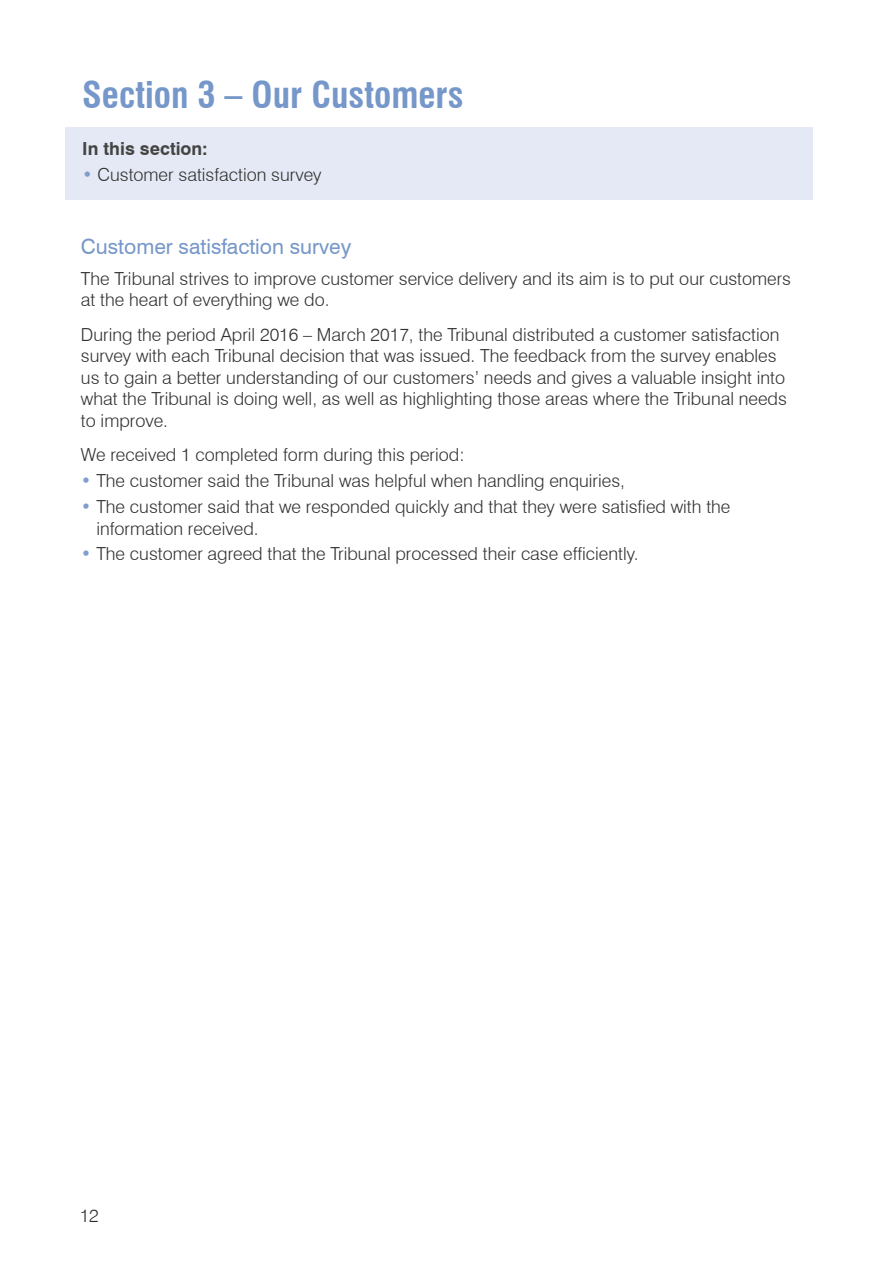
<style>
.page{position:relative;width:893px;height:1263px;background:#fff}
.page>*{position:absolute;margin:0;border:0;box-sizing:border-box;transform-origin:0 0}
.Heading{font:700 condensed 36px "Swiss 721 BT";color:#7697c9}
.Sub_Headings{font:21px "Swiss 721 BT";color:#7697c9}
.Body{font:300 18px/21.6px "Swiss 721 BT";color:#313130}
.bullets_1_pt{font:300 18px/21.6px "Swiss 721 BT";color:#313130}
.body_before_bullets{font:300 18px "Swiss 721 BT";color:#313130}
.Contents_1{font:300 18px "Swiss 721 BT";color:#313130}
.Contents_1-2{font:700 18px "Swiss 721 BT";color:#444443}
.s1{color:#7f9dcd}
</style>
<div class="page">
<div style="left:65px;top:128px;width:747px;height:72px;background:#e4e9f5"></div>
<h1 class="Heading" style="left:82px;top:73px;width:383px">Section 3 – Our Customers</h1>
<p class="Contents_1-2" style="left:82px;top:138px;width:127px">In this section:</p>
<p class="Contents_1" style="left:82px;top:164px;width:241px"><span class="s1">•</span> Customer satisfaction survey</p>
<h2 class="Sub_Headings" style="left:81px;top:234px;width:272px">Customer satisfaction survey</h2>
<p class="Body" style="left:81px;top:267px;width:712px">The Tribunal strives to improve customer service delivery and its aim is to put our customers at the heart of everything we do.</p>
<p class="Body" style="left:81px;top:323px;width:707px">During the period April 2016 – March 2017, the Tribunal distributed a customer satisfaction survey with each Tribunal decision that was issued. The feedback from the survey enables us to gain a better understanding of our customers’ needs and gives a valuable insight into what the Tribunal is doing well, as well as highlighting those areas where the Tribunal needs to improve.</p>
<p class="body_before_bullets" style="left:81px;top:444px;width:385px">We received 1 completed form during this period:</p>
<p class="bullets_1_pt" style="left:81px;top:470px;width:545px"><span class="s1">•</span> The customer said the Tribunal was helpful when handling enquiries,</p>
<p class="bullets_1_pt" style="left:96px;top:496px;width:636px;text-indent:-15px"><span class="s1">•</span> The customer said that we responded quickly and that they were satisfied with the information received.</p>
<p class="bullets_1_pt" style="left:81px;top:543px;width:559px"><span class="s1">•</span> The customer agreed that the Tribunal processed their case efficiently.</p>
<p class="Body" style="left:80px;top:1205px;width:21px">12</p>
</div>
